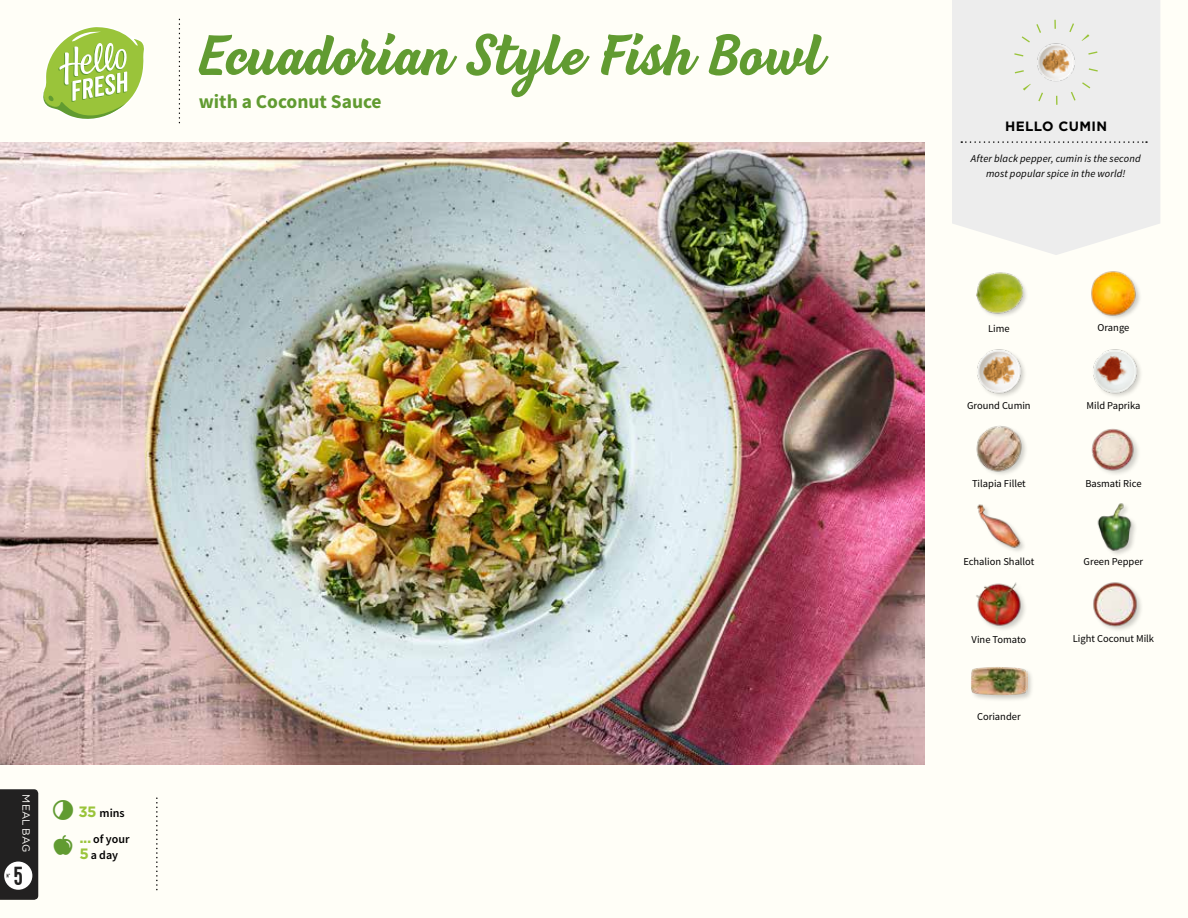
<style>
.page{position:relative;width:1188px;height:918px;background:#fffef7}
.page>*{position:absolute;margin:0;border:0;box-sizing:border-box;transform-origin:0 0}
.t1{font:700 54px "Beach Bar";color:#619b31}
.t2{font:26.1px "Kapra";color:#222121}
.t3{font:700 19.5px "Source Sans Pro";color:#619b31}
.t4{font:700 13.5px "Gotham";letter-spacing:.03em;color:#000}
.t5{font:600 12px/26.1px "Source Sans Pro";color:#000}
.t6{font:10.5px "Source Sans Pro";color:#000}
.t7{font:italic 10.5px/14.7px "Source Sans Pro";letter-spacing:.015em;color:#000;text-align:center}
.t8{font:10.5px "Gotham";letter-spacing:-.005em;color:#fffefb}
.s1{font-family:"Gotham";font-weight:700;font-size:15px;color:#9ac43a}
</style>
<div class="page">
<div style="left:952px;top:0;width:208px;height:255px;background:#ededed"></div>
<svg style="left:961px;top:141px;width:186px;height:2px"></svg>
<img style="left:1032px;top:38px;width:49px;height:49px">
<div style="left:1014px;top:20px;width:85px;height:85px;border:9px dashed #9ac43a;border-radius:50%"></div>
<img style="left:1091px;top:428px;width:47px;height:46px">
<img style="left:976px;top:426px;width:50px;height:48px">
<img style="left:1091px;top:271px;width:48px;height:48px">
<div style="left:976px;top:272px;width:52px;height:46px;background:#000;opacity:.2"></div>
<img style="left:976px;top:272px;width:49px;height:46px">
<img style="left:1093px;top:349px;width:48px;height:47px">
<img style="left:977px;top:349px;width:48px;height:47px">
<img style="left:1093px;top:582px;width:48px;height:48px">
<img style="left:976px;top:582px;width:49px;height:48px">
<div style="left:970px;top:666px;width:64px;height:37px;background:#000;opacity:.2"></div>
<img style="left:970px;top:666px;width:58px;height:37px">
<img style="left:1097px;top:503px;width:38px;height:52px">
<img style="left:977px;top:504px;width:47px;height:47px">
<img style="left:0;top:142px;width:925px;height:623px">
<svg style="left:43px;top:27px;width:101px;height:92px"></svg>
<svg style="left:0;top:789px;width:38px;height:111px;background:#434242"></svg>
<h1 class="t1" style="left:199px;top:20px;width:626px">Ecuadorian Style Fish Bowl</h1>
<h3 class="t3" style="left:199px;top:88px;width:184px">with a Coconut Sauce</h3>
<p class="t8" style="left:32px;top:794px;width:59px;rotate:90deg">MEAL BAG</p>
<h2 class="t2" style="left:14px;top:861px;width:11px">5</h2>
<p class="t5" style="left:78px;top:800px;width:53px"><span class="s1">35</span> mins <span class="s1">...</span> of your</p>
<p class="t5" style="left:79px;top:841px;width:40px"><span class="s1">5</span> a day</p>
<p class="t4" style="left:1005px;top:117px;width:104px">HELLO CUMIN</p>
<p class="t7" style="left:971px;top:151px;width:171px">After black pepper, cumin is the second most popular spice in the world!</p>
<p class="t6" style="left:988px;top:322px;width:23px">Lime</p>
<p class="t6" style="left:1098px;top:321px;width:33px">Orange</p>
<p class="t6" style="left:967px;top:399px;width:65px">Ground Cumin</p>
<p class="t6" style="left:1086px;top:399px;width:56px">Mild Paprika</p>
<p class="t6" style="left:972px;top:477px;width:55px">Tilapia Fillet</p>
<p class="t6" style="left:1085px;top:477px;width:58px">Basmati Rice</p>
<p class="t6" style="left:963px;top:555px;width:72px">Echalion Shallot</p>
<p class="t6" style="left:1084px;top:555px;width:61px">Green Pepper</p>
<p class="t6" style="left:972px;top:633px;width:56px">Vine Tomato</p>
<p class="t6" style="left:1073px;top:632px;width:83px">Light Coconut Milk</p>
<p class="t6" style="left:977px;top:710px;width:45px">Coriander</p>
</div>
